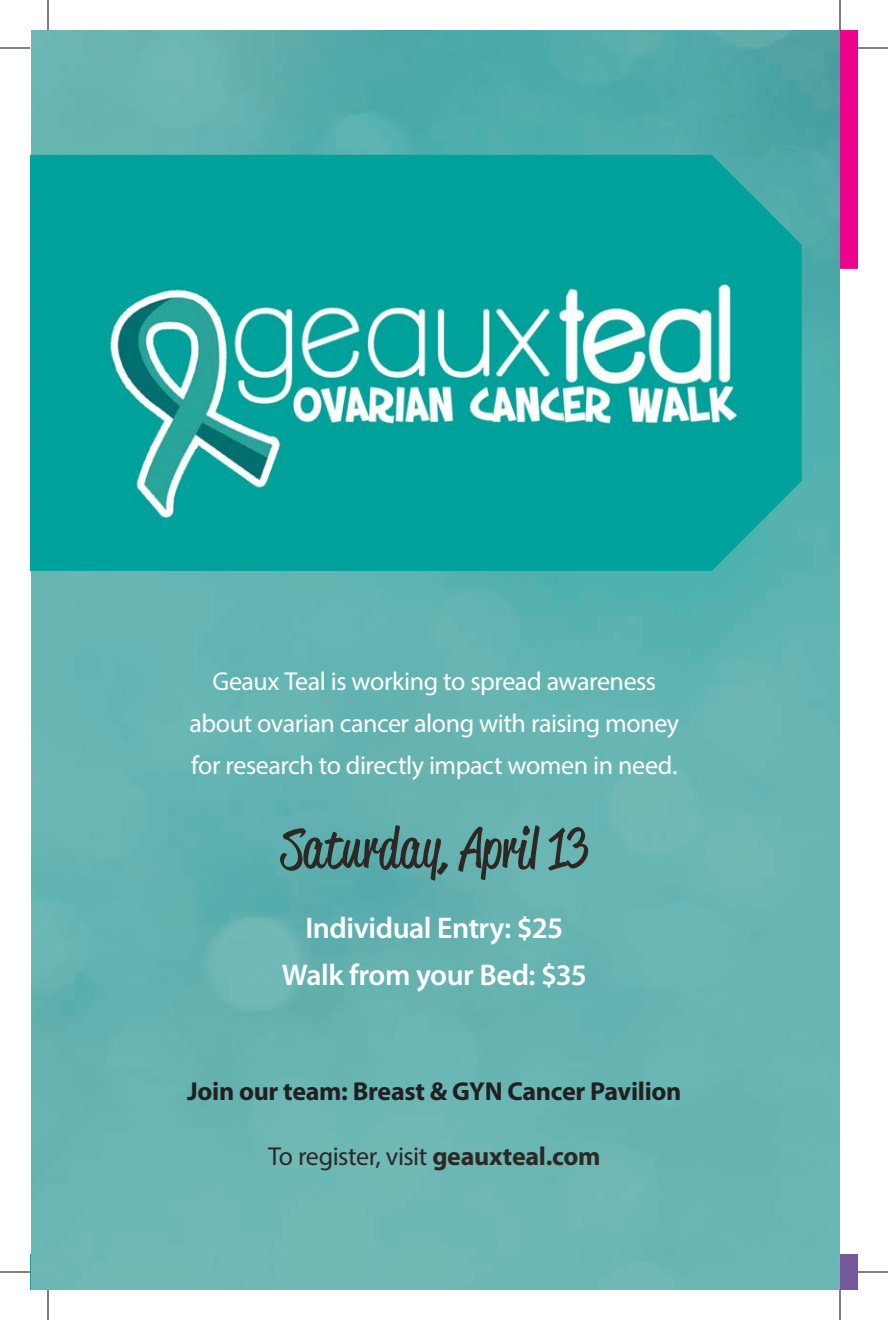
<style>
.page{position:relative;width:888px;height:1320px;background:#fff}
.page>*{position:absolute;margin:0;border:0;box-sizing:border-box;transform-origin:0 0}
.t1{font:56px "Reklame Script Regular DEMO";letter-spacing:.01em;color:#2d2824}
.t2{font:600 30px/47px "Myriad Pro";letter-spacing:-.015em;color:#fff;text-align:center}
.t3{font:26px/42px "Myriad Pro";letter-spacing:-.02em;color:#fff;text-align:center}
.t4{font:700 26px "Myriad Pro";letter-spacing:-.01em;color:#231f20}
.t5{font:26px "Myriad Pro";letter-spacing:-.02em;color:#2d2824}
.s1{font-family:"Marker Felt";font-weight:100}
.s2{font-weight:700}
</style>
<div class="page">
<div style="left:840px;top:30px;width:18px;height:239px;background:#ed028c"></div>
<div style="left:30px;top:1254px;width:828px;height:36px;background:#74599a"></div>
<img style="left:31px;top:30px;width:809px;height:1259px">
<img style="left:30px;top:155px;width:772px;height:416px">
<svg style="left:0;top:47px;width:30px;height:1px"></svg>
<svg style="left:858px;top:47px;width:30px;height:1px"></svg>
<svg style="left:0;top:1271px;width:30px;height:1px"></svg>
<svg style="left:858px;top:1271px;width:30px;height:1px"></svg>
<svg style="left:47px;top:0;width:1px;height:30px"></svg>
<svg style="left:47px;top:1290px;width:1px;height:30px"></svg>
<svg style="left:839px;top:0;width:1px;height:30px"></svg>
<svg style="left:839px;top:1290px;width:1px;height:30px"></svg>
<hr style="left:0;top:48px;width:30px;height:1px;background:#000">
<hr style="left:858px;top:48px;width:30px;height:1px;background:#000">
<hr style="left:0;top:1272px;width:30px;height:1px;background:#000">
<hr style="left:858px;top:1272px;width:30px;height:1px;background:#000">
<hr style="left:48px;top:0;width:1px;height:30px;background:#000">
<hr style="left:48px;top:1290px;width:1px;height:30px;background:#000">
<hr style="left:840px;top:0;width:1px;height:30px;background:#000">
<hr style="left:840px;top:1290px;width:1px;height:30px;background:#000">
<p class="t3" style="left:189px;top:660px;width:491px">Geaux Teal is working to spread awareness about ovarian cancer along with raising money for research to directly impact women in need.</p>
<h1 class="t1" style="left:281px;top:825px;width:308px">Saturday<span class="s1">,</span> April 13</h1>
<p class="t2" style="left:282px;top:904px;width:307px">Individual Entry: $25<br>Walk from your Bed: $35</p>
<p class="t4" style="left:187px;top:1075px;width:496px">Join our team: Breast &amp; GYN Cancer Pavilion</p>
<p class="t5" style="left:268px;top:1141px;width:334px">To register, visit <span class="s2">geauxteal.com</span></p>
</div>
